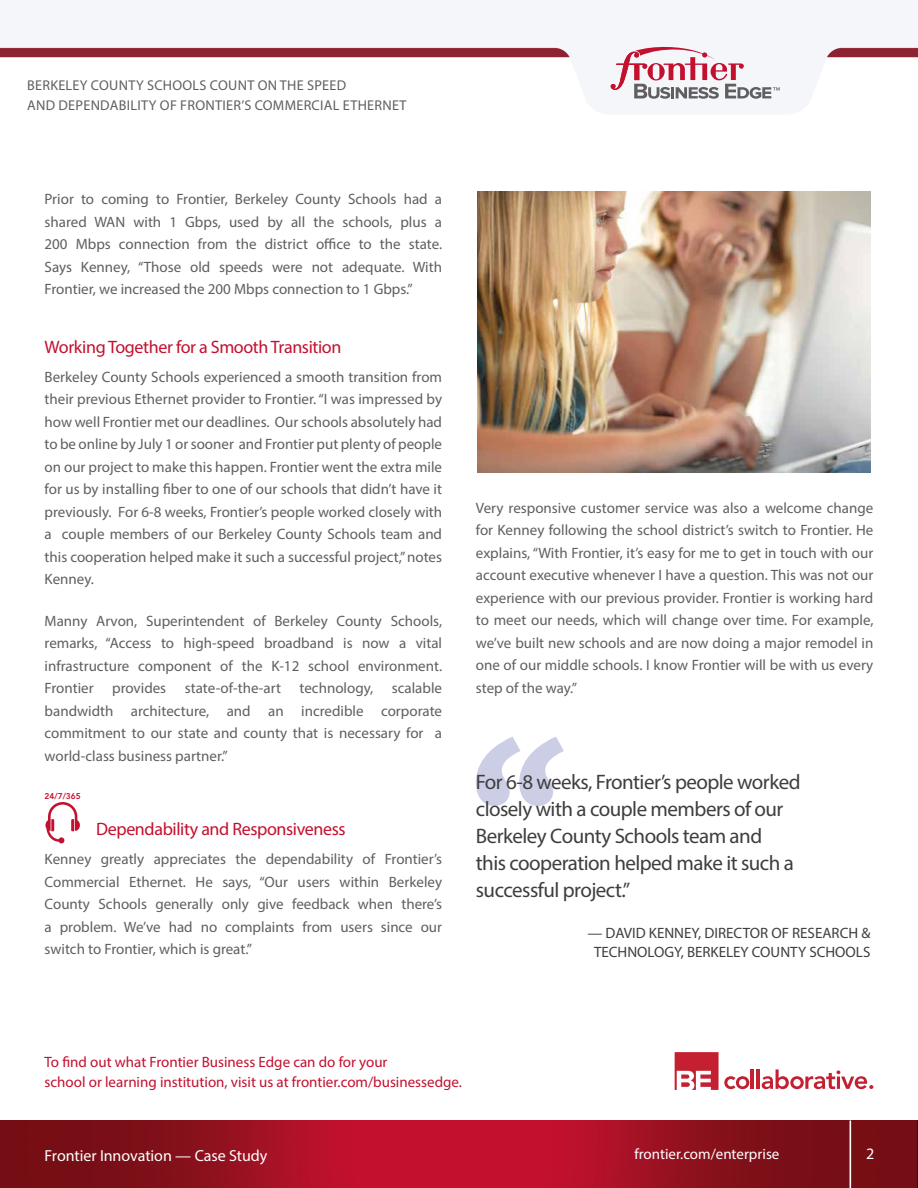
<style>
.page{position:relative;width:918px;height:1188px;background:#fff}
.page>*{position:absolute;margin:0;border:0;box-sizing:border-box;transform-origin:0 0}
.body_copy{font:21px/27px "Myriad Pro";letter-spacing:-.025em;color:#3e3e3f}
.body_copy-2{font:18px "Myriad Pro";letter-spacing:-.02em;color:#c3102f}
.body_copy-3{font:16.05px "Myriad Pro";letter-spacing:-.005em;color:#fff}
.body_copy-4{font:15px/22.5px "Myriad Pro";color:#5f5f62;text-align:justify}
.body_copy-5{font:15px/19.5px "Myriad Pro";color:#c3102f}
.body_copy-6{font:15px/19.5px "Myriad Pro";color:#3e3e3f;text-align:center}
.body_copy-7{font:15px "Myriad Pro";color:#fff}
.body_copy-8{font:14.25px/20.4px "Myriad Pro";letter-spacing:.02em;color:#5f5f62}
.t1{font:800 8.4px "Avenir LT Std";color:#c3102f}
</style>
<div class="page">
<img style="left:0;top:0;width:918px;height:1121px">
<svg style="left:611px;top:47px;width:169px;height:52px"></svg>
<hr style="left:751px;top:1069px;width:3px;height:20px;background:#c42032">
<hr style="left:757px;top:1069px;width:3px;height:20px;background:#c42032">
<svg style="left:762px;top:1069px;width:111px;height:20px"></svg>
<svg style="left:675px;top:1052px;width:74px;height:38px"></svg>
<svg style="left:45px;top:802px;width:35px;height:41px"></svg>
<img style="left:0;top:1121px;width:918px;height:67px">
<hr style="left:850px;top:1120px;width:1px;height:68px;background:#fff">
<svg style="left:476px;top:737px;width:88px;height:69px"></svg>
<img style="left:477px;top:192px;width:393px;height:280px">
<p class="body_copy-8" style="left:27px;top:74px;width:381px">BERKELEY COUNTY SCHOOLS COUNT ON THE SPEED<br>AND DEPENDABILITY OF FRONTIER’S COMMERCIAL ETHERNET</p>
<p class="body_copy-4" style="left:45px;top:187px;width:399px">Prior to coming to Frontier, Berkeley County Schools had a shared WAN with 1 Gbps, used by all the schools, plus a 200 Mbps connection from the district office to the state.<br>Says Kenney, “Those old speeds were not adequate. With Frontier, we increased the 200 Mbps connection to 1 Gbps.”</p>
<p class="body_copy-2" style="left:45px;top:335px;width:298px">Working Together for a Smooth Transition</p>
<p class="body_copy-4" style="left:45px;top:365px;width:399px">Berkeley County Schools experienced a smooth transition from their previous Ethernet provider to Frontier. “I was impressed by how well Frontier met our deadlines. Our schools absolutely had to be online by July 1 or sooner and Frontier put plenty of people on our project to make this happen. Frontier went the extra mile for us by installing fiber to one of our schools that didn’t have it previously. For 6-8 weeks, Frontier’s people worked closely with a couple members of our Berkeley County Schools team and this cooperation helped make it such a successful project,” notes Kenney.</p>
<p class="body_copy-4" style="left:45px;top:609px;width:399px">Manny Arvon, Superintendent of Berkeley County Schools, remarks, “Access to high-speed broadband is now a vital infrastructure component of the K-12 school environment.<br>Frontier provides state-of-the-art technology, scalable bandwidth architecture, and an incredible corporate commitment to our state and county that is necessary for a world-class business partner.”</p>
<p class="t1" style="left:45px;top:791px;width:38px">24/7/365</p>
<p class="body_copy-2" style="left:96px;top:818px;width:251px">Dependability and Responsiveness</p>
<p class="body_copy-4" style="left:45px;top:847px;width:399px">Kenney greatly appreciates the dependability of Frontier’s Commercial Ethernet. He says, “Our users within Berkeley County Schools generally only give feedback when there’s a problem. We’ve had no complaints from users since our switch to Frontier, which is great.”</p>
<p class="body_copy-4" style="left:476px;top:496px;width:399px">Very responsive customer service was also a welcome change for Kenney following the school district’s switch to Frontier. He explains, “With Frontier, it’s easy for me to get in touch with our account executive whenever I have a question. This was not our experience with our previous provider. Frontier is working hard to meet our needs, which will change over time. For example, we’ve built new schools and are now doing a major remodel in one of our middle schools. I know Frontier will be with us every step of the way.”</p>
<p class="body_copy" style="left:476px;top:768px;width:326px">For 6-8 weeks, Frontier’s people worked closely with a couple members of our Berkeley County Schools team and<br>this cooperation helped make it such a successful project.”</p>
<p class="body_copy-6" style="left:587px;top:923px;width:284px">— DAVID KENNEY, DIRECTOR OF RESEARCH &amp;<br>TECHNOLOGY, BERKELEY COUNTY SCHOOLS</p>
<p class="body_copy-5" style="left:45px;top:1052px;width:419px">To find out what Frontier Business Edge can do for your<br>school or learning institution, visit us at frontier.com/businessedge.</p>
<p class="body_copy-3" style="left:133px;top:1146px;width:211px">Business Edge brand guidelines</p>
<p class="body_copy-7" style="left:634px;top:1145px;width:146px">frontier.com/enterprise</p>
<p class="body_copy-3" style="left:862px;top:1146px;width:18px">20</p>
<p class="body_copy-3" style="left:866px;top:1144px;width:10px">2</p>
<p class="body_copy-3" style="left:46px;top:1146px;width:223px">Frontier Innovation — Cas Study</p>
</div>
